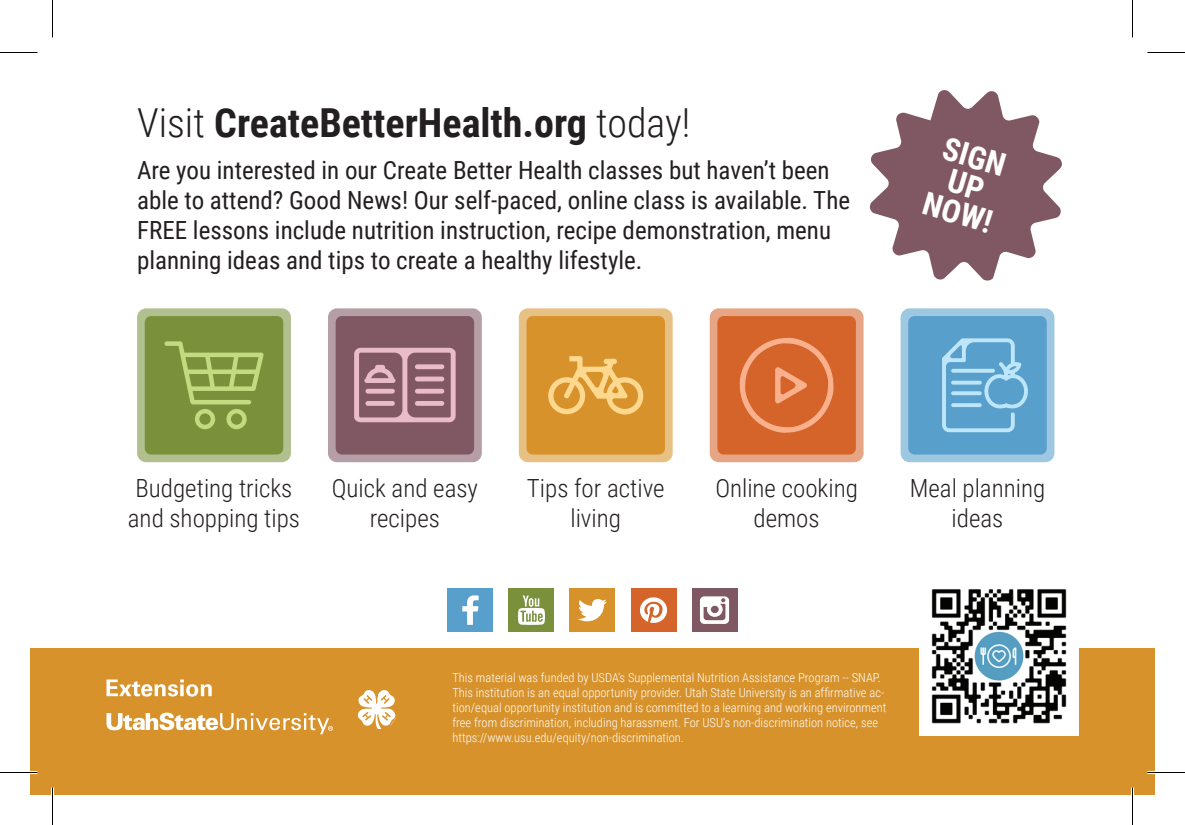
<style>
.page{position:relative;width:1185px;height:825px;background:#fff}
.page>*{position:absolute;margin:0;border:0;box-sizing:border-box;transform-origin:0 0}
.t1{font:700 40px "Roboto Condensed";color:#231f20}
.t2{font:700 31.75px/29.2px "Roboto Condensed";color:#fff;text-align:center}
.t3{font:25px/30px "Roboto Condensed";color:#231f20}
.t4{font:300 25px/30px "Roboto Condensed";color:#231f20;text-align:center}
.t5{font:300 12.5px/15px "Roboto Condensed";color:#fff}
.s1{font-weight:300}
</style>
<div class="page">
<div style="left:30px;top:648px;width:1125px;height:147px;background:#d7922b"></div>
<img style="left:919px;top:589px;width:159px;height:146px">
<div style="left:448px;top:589px;width:45px;height:43px;background:#589fcb"></div>
<svg style="left:462px;top:595px;width:17px;height:30px"></svg>
<div style="left:631px;top:589px;width:45px;height:43px;background:#d4642a"></div>
<svg style="left:640px;top:597px;width:28px;height:26px"></svg>
<div style="left:570px;top:589px;width:45px;height:43px;background:#d7922b"></div>
<svg style="left:578px;top:599px;width:29px;height:23px"></svg>
<div style="left:692px;top:589px;width:45px;height:43px;background:#805863"></div>
<svg style="left:700px;top:596px;width:29px;height:28px"></svg>
<div style="left:509px;top:589px;width:45px;height:43px;background:#7a903b"></div>
<svg style="left:518px;top:595px;width:27px;height:30px"></svg>
<svg style="left:137px;top:308px;width:154px;height:154px;background:#b2bf8e"></svg>
<div style="left:145px;top:316px;width:138px;height:139px;background:#7a903b;border-radius:6px"></div>
<svg style="left:164px;top:341px;width:100px;height:88px"></svg>
<div style="left:328px;top:308px;width:154px;height:154px;background:#b59ea5;border-radius:9px"></div>
<div style="left:336px;top:316px;width:138px;height:139px;background:#805863;border-radius:6px"></div>
<svg style="left:354px;top:347px;width:102px;height:76px"></svg>
<div style="left:366px;top:389px;width:29px;height:5px;border:2px solid #eabcc9"></div>
<div style="left:366px;top:401px;width:29px;height:5px;border:2px solid #eabcc9"></div>
<div style="left:415px;top:364px;width:29px;height:5px;border:2px solid #eabcc9"></div>
<div style="left:415px;top:377px;width:29px;height:4px;border:2px solid #eabcc9"></div>
<div style="left:415px;top:389px;width:29px;height:5px;border:2px solid #eabcc9"></div>
<div style="left:415px;top:401px;width:29px;height:5px;border:2px solid #eabcc9"></div>
<div style="left:710px;top:308px;width:154px;height:154px;background:#e6a584;border-radius:9px"></div>
<div style="left:717px;top:316px;width:139px;height:139px;background:#d4642a;border-radius:6px"></div>
<svg style="left:739px;top:337px;width:95px;height:96px"></svg>
<div style="left:901px;top:308px;width:153px;height:154px;background:#9ec7e1;border-radius:9px"></div>
<div style="left:908px;top:316px;width:139px;height:139px;background:#589fcb;border-radius:6px"></div>
<svg style="left:942px;top:338px;width:86px;height:95px"></svg>
<div style="left:519px;top:308px;width:154px;height:154px;background:#e7c084;border-radius:9px"></div>
<div style="left:527px;top:316px;width:138px;height:139px;background:#d7922b;border-radius:6px"></div>
<svg style="left:106px;top:680px;width:106px;height:17px"></svg>
<svg style="left:357px;top:690px;width:39px;height:39px"></svg>
<svg style="left:106px;top:713px;width:227px;height:21px"></svg>
<svg style="left:870px;top:90px;width:192px;height:191px"></svg>
<svg style="left:548px;top:356px;width:95px;height:58px"></svg>
<hr style="left:0;top:771px;width:38px;height:3px;background:#fff">
<hr style="left:1148px;top:771px;width:37px;height:3px;background:#fff">
<hr style="left:51px;top:788px;width:3px;height:37px;background:#fff">
<hr style="left:1131px;top:788px;width:3px;height:37px;background:#fff">
<hr style="left:0;top:52px;width:38px;height:1px;background:#000">
<hr style="left:1148px;top:52px;width:37px;height:1px;background:#000">
<hr style="left:0;top:772px;width:38px;height:1px;background:#000">
<hr style="left:1148px;top:772px;width:37px;height:1px;background:#000">
<hr style="left:52px;top:0;width:1px;height:38px;background:#000">
<hr style="left:52px;top:788px;width:1px;height:37px;background:#000">
<hr style="left:1132px;top:0;width:1px;height:38px;background:#000">
<hr style="left:1132px;top:788px;width:1px;height:37px;background:#000">
<h1 class="t1" style="left:137px;top:94px;width:555px"><span class="s1">Visit</span> CreateBetterHealth.org <span class="s1">today!</span></h1>
<p class="t3" style="left:137px;top:154px;width:715px">Are you interested in our Create Better Health classes but haven’t been able to attend? Good News! Our self-paced, online class is available. The FREE lessons include nutrition instruction, recipe demonstration, menu planning ideas and tips to create a healthy lifestyle.</p>
<h2 class="t2" style="left:946px;top:132px;width:72px;rotate:17deg">SIGN<br>UP<br>NOW!</h2>
<h3 class="t4" style="left:128px;top:472px;width:174px">Budgeting tricks and shopping tips</h3>
<h3 class="t4" style="left:332px;top:472px;width:148px">Quick and easy recipes</h3>
<h3 class="t4" style="left:527px;top:472px;width:139px">Tips for active living</h3>
<h3 class="t4" style="left:715px;top:472px;width:144px">Online cooking demos</h3>
<h3 class="t4" style="left:910px;top:472px;width:137px">Meal planning ideas</h3>
<p class="t5" style="left:452px;top:669px;width:435px">This material was funded by USDA’s Supplemental Nutrition Assistance Program -- SNAP.<br>This institution is an equal opportunity provider. Utah State University is an affirmative ac&shy;tion/equal opportunity institution and is committed to a learning and working environment free from discrimination, including harassment. For USU’s non-discrimination notice, see https://www.usu.edu/equity/non-discrimination.</p>
</div>
